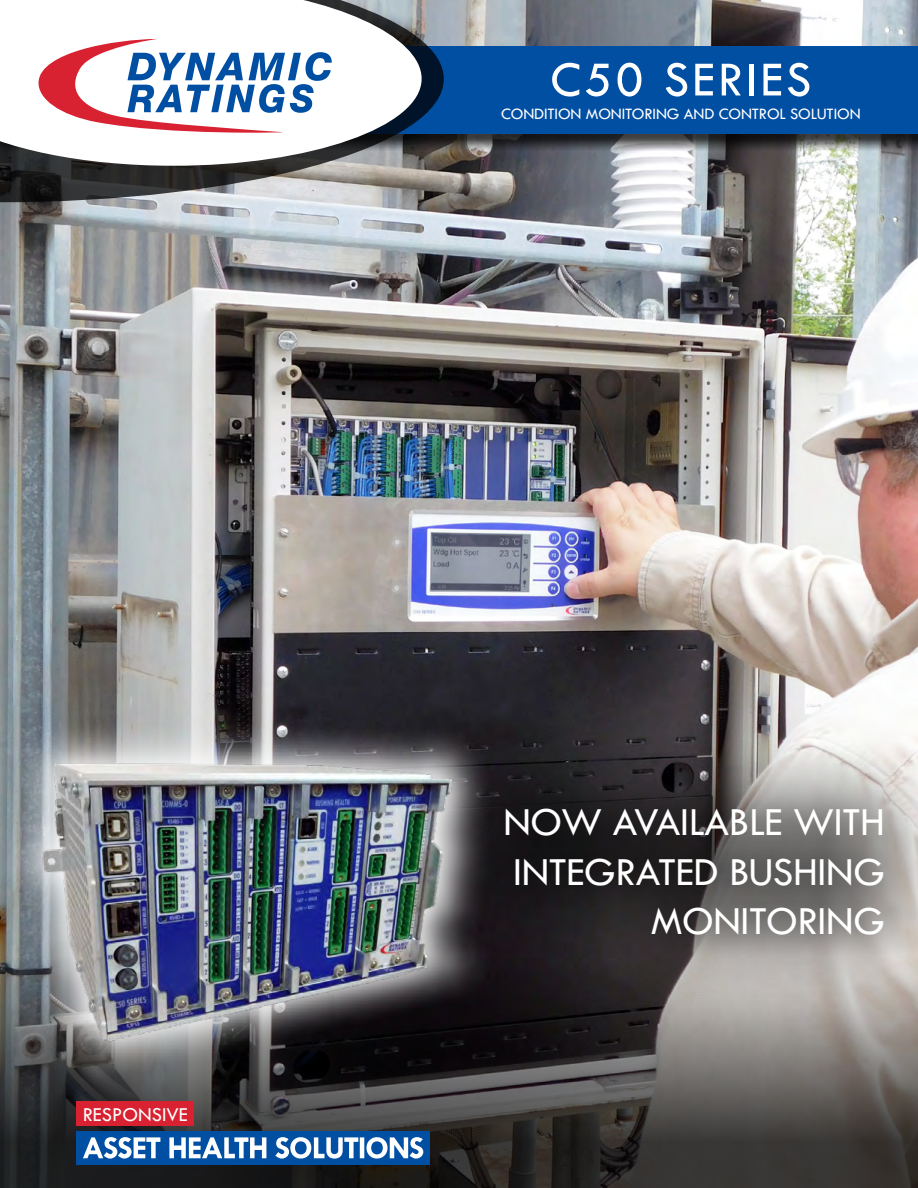
<style>
.page{position:relative;width:918px;height:1188px;background:#fff}
.page>*{position:absolute;margin:0;border:0;box-sizing:border-box;transform-origin:0 0}
.t1{font:51px "Tw Cen";letter-spacing:.06em;color:#fff}
.t2{font:41.25px/49.5px "Tw Cen";letter-spacing:-.01em;color:#fff;text-align:right}
.t3{font:20.4px "Tw Cen";color:#fff}
.t4{font:16.5px "Tw Cen";letter-spacing:-.01em;color:#fff}
</style>
<div class="page">
<img style="left:0;top:0;width:918px;height:949px">
<div style="left:0;top:48px;width:918px;height:105px;background:#000;opacity:.75"></div>
<div style="left:0;top:46px;width:918px;height:88px;background:#004fa3"></div>
<svg style="left:0;top:0;width:444px;height:202px"></svg>
<svg style="left:0;top:0;width:422px;height:166px"></svg>
<svg style="left:38px;top:39px;width:294px;height:96px"></svg>
<svg style="left:0;top:949px;width:918px;height:239px"></svg>
<div style="left:76px;top:1131px;width:354px;height:34px;background:#004fa3"></div>
<svg style="left:83px;top:1137px;width:340px;height:22px"></svg>
<div style="left:76px;top:1102px;width:118px;height:24px;background:#d82231"></div>
<svg style="left:1px;top:721px;width:493px;height:360px"></svg>
<img style="left:9px;top:716px;width:476px;height:346px">
<div style="left:430px;top:732px;width:488px;height:280px;background:#000;opacity:.75"></div>
<p class="t3" style="left:83px;top:1102px;width:107px">RESPONSIVE</p>
<p class="t1" style="left:550px;top:49px;width:263px">C50 SERIES</p>
<p class="t4" style="left:501px;top:104px;width:361px">CONDITION MONITORING AND CONTROL SOLUTION</p>
<p class="t2" style="left:503px;top:797px;width:383px">NOW AVAILABLE WITH<br>INTEGRATED BUSHING<br>MONITORING</p>
</div>
